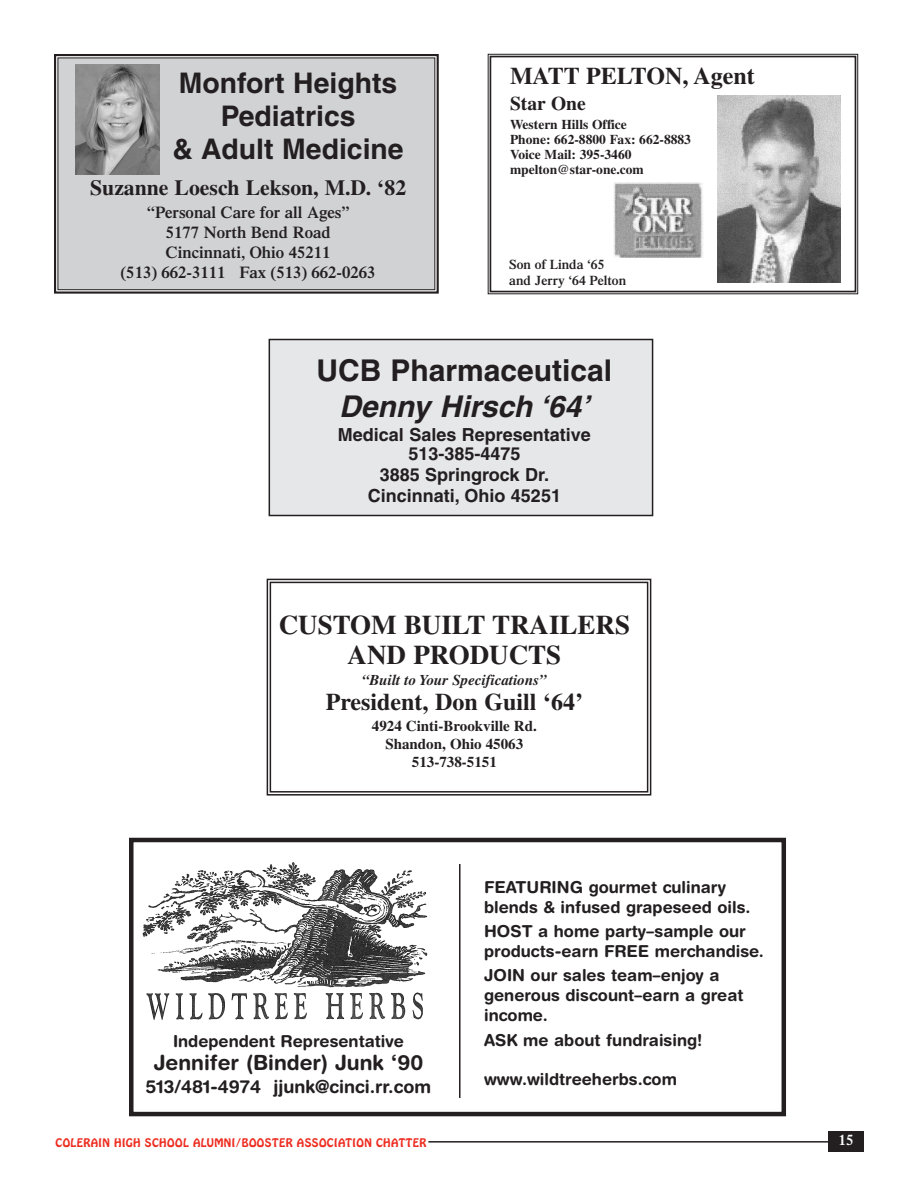
<style>
.page{position:relative;width:918px;height:1188px;background:#fff}
.page>*{position:absolute;margin:0;border:0;box-sizing:border-box;transform-origin:0 0}
.t1{font:700 30px "Helvetica";color:#231f20}
.t2{font:italic 700 30px "Helvetica";color:#231f20}
.t3{font:700 28.35px/33px "Helvetica";color:#231f20;text-align:center}
.t4{font:700 27px/30px "Times";color:#231f20;text-align:center}
.t5{font:700 24px "Times";color:#231f20}
.t6{font:700 21.75px "Times";color:#231f20}
.t7{font:700 21px "Helvetica Rounded";color:#231f20}
.t8{font:700 19.5px "Times";color:#231f20}
.t9{font:700 18px/20.5px "Helvetica";color:#231f20;text-align:center}
.t10{font:700 18px "Helvetica Rounded";color:#231f20}
.t11{font:600 16.65px/20.1px "Times";color:#231f20;text-align:center}
.t12{font:700 16.5px/19.8px "Helvetica Rounded";color:#231f20}
.t13{font:700 15px/18px "Times";color:#231f20;text-align:center}
.t14{font:italic 700 15px "Times";color:#231f20}
.t15{font:600 15px "Times";color:#fff}
.t16{font:700 13.5px/15px "Times";color:#231f20}
.t17{font:600 13.5px/16.2px "Times";color:#231f20}
.t18{font:10.5px "Hobo";letter-spacing:.04em;color:#ee2e22}
</style>
<div class="page">
<div style="left:828px;top:1131px;width:36px;height:20px;background:#231f20"></div>
<hr style="left:428px;top:1141px;width:402px;height:2px;background:#231f20">
<div style="left:269px;top:340px;width:384px;height:175px;background:#e6e7e9"></div>
<div style="left:269px;top:339px;width:384px;height:177px;border:2px solid #231f20"></div>
<svg style="left:266px;top:578px;width:386px;height:218px"></svg>
<div style="left:58px;top:58px;width:377px;height:232px;background:#d1d2d4"></div>
<div style="left:54px;top:54px;width:385px;height:240px;border:2px solid #231f20"></div>
<div style="left:58px;top:58px;width:377px;height:232px;border:1px solid #231f20"></div>
<div style="left:488px;top:54px;width:370px;height:240px;border:1px solid #231f20"></div>
<div style="left:490px;top:56px;width:366px;height:236px;border:2px solid #231f20"></div>
<img style="left:718px;top:96px;width:122px;height:186px">
<img style="left:614px;top:183px;width:89px;height:75px">
<img style="left:142px;top:862px;width:286px;height:158px">
<div style="left:129px;top:838px;width:657px;height:278px;border:4px solid #231f20"></div>
<hr style="left:459px;top:864px;width:2px;height:234px;background:#231f20">
<img style="left:76px;top:64px;width:84px;height:110px">
<h2 class="t3" style="left:173px;top:69px;width:233px">Monfort Heights<br>Pediatrics<br>&amp; Adult Medicine</h2>
<h3 class="t6" style="left:90px;top:180px;width:318px">Suzanne Loesch Lekson, M.D. ‘82</h3>
<p class="t11" style="left:121px;top:204px;width:256px">“Personal Care for all Ages”<br>5177 North Bend Road<br>Cincinnati, Ohio 45211<br>(513) 662-3111 Fax (513) 662-0263</p>
<h3 class="t5" style="left:510px;top:67px;width:246px">MATT PELTON, Agent</h3>
<p class="t8" style="left:510px;top:96px;width:77px">Star One</p>
<p class="t16" style="left:510px;top:118px;width:183px">Western Hills Office<br>Phone: 662-8800 Fax: 662-8883<br>Voice Mail: 395-3460 mpelton@star-one.com</p>
<p class="t17" style="left:509px;top:257px;width:118px">Son of Linda ‘65 and Jerry ‘64 Pelton</p>
<h1 class="t1" style="left:316px;top:359px;width:297px">UCB Pharmaceutical</h1>
<h1 class="t2" style="left:339px;top:395px;width:252px">Denny Hirsch ‘64’</h1>
<p class="t9" style="left:338px;top:426px;width:255px">Medical Sales Representative<br>513-385-4475<br>3885 Springrock Dr.<br>Cincinnati, Ohio 45251</p>
<h3 class="t4" style="left:279px;top:612px;width:353px">CUSTOM BUILT TRAILERS<br>AND PRODUCTS</h3>
<p class="t14" style="left:362px;top:674px;width:186px">“Built to Your Specifications”</p>
<h3 class="t5" style="left:326px;top:693px;width:259px">President, Don Guill ‘64’</h3>
<p class="t13" style="left:372px;top:718px;width:167px">4924 Cinti-Brookville Rd.<br>Shandon, Ohio 45063<br>513-738-5151</p>
<p class="t12" style="left:173px;top:1033px;width:232px">Independent Representative</p>
<p class="t7" style="left:154px;top:1055px;width:271px">Jennifer (Binder) Junk ‘90</p>
<p class="t10" style="left:146px;top:1080px;width:287px">513/481-4974 jjunk@cinci.rr.com</p>
<p class="t12" style="left:484px;top:879px;width:268px">FEATURING gourmet culinary blends &amp; infused grapeseed oils.</p>
<p class="t12" style="left:484px;top:923px;width:281px">HOST a home party–sample our products-earn FREE merchandise.</p>
<p class="t12" style="left:484px;top:967px;width:261px">JOIN our sales team–enjoy a generous discount–earn a great income.</p>
<p class="t12" style="left:484px;top:1031px;width:220px">ASK me about fundraising!</p>
<p class="t12" style="left:484px;top:1071px;width:194px">www.wildtreeherbs.com</p>
<p class="t18" style="left:56px;top:1137px;width:372px">COLERAIN HIGH SCHOOL ALUMNI/BOOSTER ASSOCIATION CHATTER</p>
<p class="t15" style="left:839px;top:1134px;width:16px">15</p>
</div>
